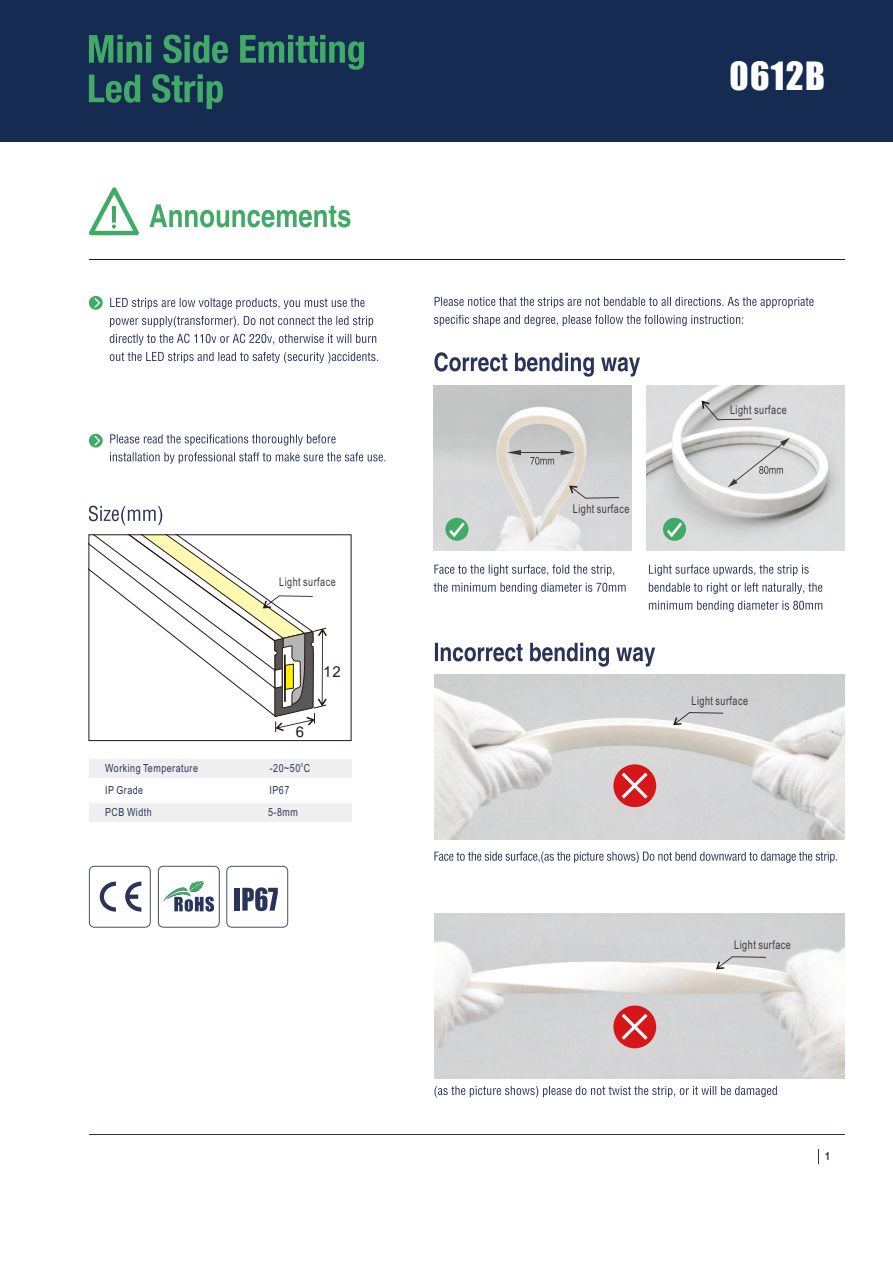
<style>
.page{position:relative;width:893px;height:1263px;background:#fff}
.page>*{position:absolute;margin:0;border:0;box-sizing:border-box;transform-origin:0 0}
.t1{font:36px "Impact";letter-spacing:.035em;color:#fff}
.t2{font:12px "Arial";letter-spacing:.055em;color:#3e3a39;scale:.75 1}
.t3{font:11.1px "Arial";letter-spacing:.055em;color:#2a3459;scale:.8 1}
.t4{font:700 11.1px "Arial";color:#2a3459;scale:.8 1}
.t5{font:5.55px "Arial";color:#2a3459;scale:.8 1}
</style>
<div class="page">
<div style="left:0;top:0;width:892px;height:142px;background:#152b52"></div>
<svg style="left:89px;top:505px;width:73px;height:20px"></svg>
<svg style="left:226px;top:866px;width:62px;height:62px"></svg>
<svg style="left:158px;top:866px;width:62px;height:62px"></svg>
<svg style="left:89px;top:866px;width:62px;height:62px"></svg>
<div style="left:89px;top:759px;width:263px;height:19px;background:#efefef"></div>
<div style="left:89px;top:802px;width:263px;height:19px;background:#efefef"></div>
<hr style="left:89px;top:260px;width:756px;height:1px;background:#231916">
<svg style="left:150px;top:204px;width:200px;height:23px"></svg>
<svg style="left:89px;top:187px;width:50px;height:48px"></svg>
<hr style="left:89px;top:1134px;width:756px;height:1px;background:#2a3459">
<svg style="left:110px;top:297px;width:255px;height:12px"></svg>
<svg style="left:110px;top:315px;width:263px;height:12px"></svg>
<svg style="left:110px;top:333px;width:266px;height:12px"></svg>
<svg style="left:110px;top:351px;width:268px;height:12px"></svg>
<svg style="left:110px;top:434px;width:226px;height:12px"></svg>
<svg style="left:110px;top:452px;width:275px;height:12px"></svg>
<div style="left:89px;top:296px;width:14px;height:14px;background:#42aa67;border-radius:50%"></div>
<svg style="left:94px;top:298px;width:6px;height:10px"></svg>
<div style="left:89px;top:434px;width:14px;height:14px;background:#42aa67;border-radius:50%"></div>
<svg style="left:94px;top:436px;width:6px;height:10px"></svg>
<img style="left:434px;top:385px;width:197px;height:165px">
<img style="left:647px;top:385px;width:198px;height:165px">
<svg style="left:435px;top:296px;width:378px;height:12px"></svg>
<svg style="left:434px;top:314px;width:309px;height:12px"></svg>
<svg style="left:434px;top:352px;width:206px;height:25px"></svg>
<svg style="left:435px;top:643px;width:220px;height:24px"></svg>
<img style="left:434px;top:674px;width:411px;height:165px">
<svg style="left:445px;top:518px;width:23px;height:23px"></svg>
<svg style="left:449px;top:522px;width:16px;height:15px"></svg>
<div style="left:663px;top:518px;width:23px;height:23px;background:#42aa67;border-radius:50%"></div>
<svg style="left:667px;top:522px;width:15px;height:15px"></svg>
<div style="left:613px;top:764px;width:43px;height:43px;background:#d71619;border-radius:50%"></div>
<svg style="left:622px;top:773px;width:26px;height:25px"></svg>
<img style="left:434px;top:913px;width:411px;height:165px">
<hr style="left:518px;top:452px;width:45px;height:1px;background:#3e3a39">
<svg style="left:507px;top:450px;width:14px;height:5px"></svg>
<svg style="left:561px;top:450px;width:14px;height:5px"></svg>
<svg style="left:530px;top:457px;width:24px;height:8px"></svg>
<svg style="left:728px;top:438px;width:62px;height:49px;background:#cecece"></svg>
<svg style="left:434px;top:1085px;width:343px;height:12px"></svg>
<svg style="left:648px;top:564px;width:161px;height:12px"></svg>
<svg style="left:649px;top:582px;width:173px;height:12px"></svg>
<svg style="left:649px;top:601px;width:173px;height:11px"></svg>
<svg style="left:434px;top:564px;width:180px;height:12px"></svg>
<svg style="left:434px;top:583px;width:192px;height:11px"></svg>
<div style="left:613px;top:1005px;width:43px;height:43px;background:#d71619;border-radius:50%"></div>
<svg style="left:622px;top:1014px;width:26px;height:26px"></svg>
<svg style="left:434px;top:851px;width:403px;height:12px"></svg>
<svg style="left:89px;top:35px;width:275px;height:74px"></svg>
<svg style="left:569px;top:486px;width:50px;height:13px"></svg>
<svg style="left:702px;top:401px;width:50px;height:19px"></svg>
<svg style="left:673px;top:712px;width:50px;height:13px"></svg>
<svg style="left:716px;top:956px;width:50px;height:13px"></svg>
<svg style="left:89px;top:535px;width:251px;height:206px"></svg>
<p class="t2" style="left:279px;top:578px;width:77px">Light surface</p>
<p class="t5" style="left:301px;top:762px;width:5px">0</p>
<p class="t3" style="left:105px;top:764px;width:117px">Working Temperature</p>
<p class="t3" style="left:270px;top:764px;width:52px">-20~50 C</p>
<p class="t3" style="left:105px;top:786px;width:49px">IP Grade</p>
<p class="t3" style="left:270px;top:786px;width:26px">IP67</p>
<p class="t3" style="left:105px;top:808px;width:60px">PCB Width</p>
<p class="t3" style="left:268px;top:808px;width:39px">5-8mm</p>
<h1 class="t1" style="left:729px;top:62px;width:97px">0612B</h1>
<p class="t2" style="left:573px;top:504px;width:77px">Light surface</p>
<p class="t2" style="left:730px;top:405px;width:77px">Light surface</p>
<p class="t2" style="left:691px;top:696px;width:77px">Light surface</p>
<p class="t2" style="left:734px;top:940px;width:77px">Light surface</p>
<p class="t4" style="left:825px;top:1151px;width:8px">1</p>
</div>
